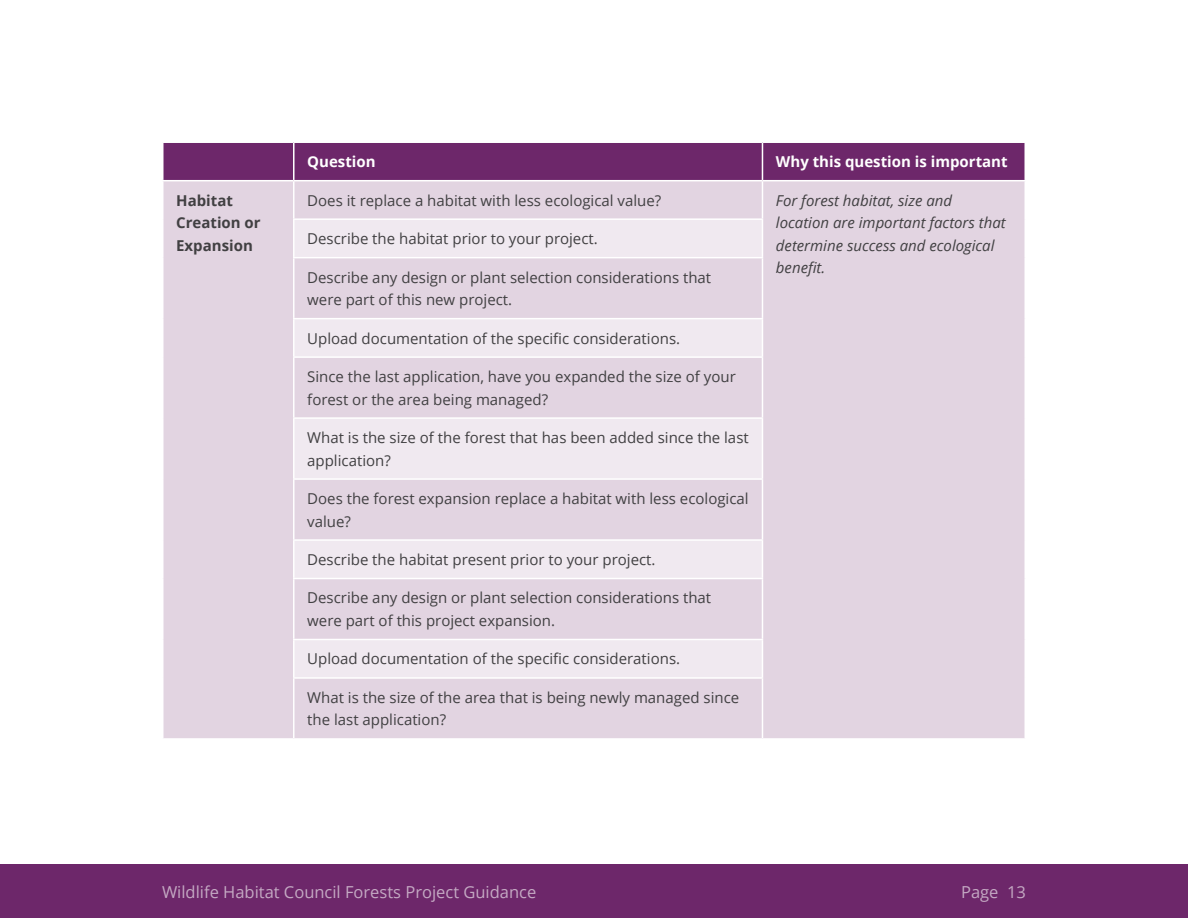
<style>
.page{position:relative;width:1188px;height:918px;background:#fff}
.page>*{position:absolute;margin:0;border:0;box-sizing:border-box;transform-origin:0 0}
.t1{font:16.5px "Open Sans";color:#c4a9c3}
.t2{font:15px/22.5px "Open Sans";color:#414042}
.t3{font:italic 15px/22.5px "Open Sans";color:#414042}
.t4{font:700 15px "Open Sans";color:#fff}
.t5{font:700 15px/22.5px "Open Sans";color:#414042}
</style>
<div class="page">
<div style="left:0;top:864px;width:1188px;height:54px;background:#6d276a"></div>
<div style="left:163px;top:142px;width:131px;height:39px;background:#6d276a"></div>
<div style="left:295px;top:143px;width:730px;height:37px;background:#6d276a"></div>
<div style="left:164px;top:181px;width:861px;height:557px;background:#e2d4e1"></div>
<svg style="left:295px;top:220px;width:467px;height:457px;background:#e8dde8"></svg>
<hr style="left:293px;top:181px;width:2px;height:37px;background:#fff">
<hr style="left:762px;top:181px;width:1px;height:37px;background:#fff">
<hr style="left:293px;top:318px;width:470px;height:1px;background:#fff">
<hr style="left:293px;top:356px;width:470px;height:2px;background:#fff">
<hr style="left:293px;top:417px;width:470px;height:2px;background:#fff">
<hr style="left:293px;top:478px;width:470px;height:2px;background:#fff">
<hr style="left:293px;top:539px;width:470px;height:2px;background:#fff">
<hr style="left:293px;top:578px;width:470px;height:1px;background:#fff">
<hr style="left:293px;top:639px;width:470px;height:1px;background:#fff">
<hr style="left:293px;top:677px;width:470px;height:2px;background:#fff">
<hr style="left:293px;top:220px;width:2px;height:37px;background:#fff">
<hr style="left:293px;top:258px;width:2px;height:60px;background:#fff">
<hr style="left:293px;top:319px;width:2px;height:37px;background:#fff">
<hr style="left:293px;top:358px;width:2px;height:59px;background:#fff">
<hr style="left:293px;top:419px;width:2px;height:59px;background:#fff">
<hr style="left:293px;top:480px;width:2px;height:59px;background:#fff">
<hr style="left:293px;top:541px;width:2px;height:37px;background:#fff">
<hr style="left:293px;top:579px;width:2px;height:60px;background:#fff">
<hr style="left:293px;top:640px;width:2px;height:37px;background:#fff">
<hr style="left:293px;top:679px;width:2px;height:59px;background:#fff">
<hr style="left:293px;top:218px;width:470px;height:2px;background:#fff">
<hr style="left:293px;top:257px;width:470px;height:1px;background:#fff">
<hr style="left:762px;top:220px;width:1px;height:37px;background:#fff">
<hr style="left:762px;top:258px;width:1px;height:60px;background:#fff">
<hr style="left:762px;top:319px;width:1px;height:37px;background:#fff">
<hr style="left:762px;top:358px;width:1px;height:59px;background:#fff">
<hr style="left:762px;top:419px;width:1px;height:59px;background:#fff">
<hr style="left:762px;top:480px;width:1px;height:59px;background:#fff">
<hr style="left:762px;top:541px;width:1px;height:37px;background:#fff">
<hr style="left:762px;top:579px;width:1px;height:60px;background:#fff">
<hr style="left:762px;top:640px;width:1px;height:37px;background:#fff">
<hr style="left:762px;top:679px;width:1px;height:59px;background:#fff">
<hr style="left:162px;top:141px;width:132px;height:2px;background:#fff">
<hr style="left:162px;top:143px;width:2px;height:37px;background:#fff">
<hr style="left:293px;top:143px;width:2px;height:37px;background:#fff">
<hr style="left:762px;top:143px;width:1px;height:37px;background:#fff">
<hr style="left:162px;top:180px;width:132px;height:1px;background:#fff">
<p class="t4" style="left:307px;top:156px;width:70px">Question</p>
<p class="t4" style="left:776px;top:156px;width:233px">Why this question is important</p>
<p class="t5" style="left:176px;top:190px;width:86px">Habitat<br>Creation or<br>Expansion</p>
<p class="t2" style="left:307px;top:190px;width:356px">Does it replace a habitat with less ecological value?</p>
<p class="t3" style="left:776px;top:190px;width:231px">For forest habitat, size and location are important factors that determine success and ecological benefit.</p>
<p class="t2" style="left:307px;top:229px;width:292px">Describe the habitat prior to your project.</p>
<p class="t2" style="left:307px;top:267px;width:405px">Describe any design or plant selection considerations that were part of this new project.</p>
<p class="t2" style="left:307px;top:327px;width:374px">Upload documentation of the specific considerations.</p>
<p class="t2" style="left:307px;top:367px;width:430px">Since the last application, have you expanded the size of your forest or the area being managed?</p>
<p class="t2" style="left:307px;top:428px;width:443px">What is the size of the forest that has been added since the last application?</p>
<p class="t2" style="left:307px;top:489px;width:443px">Does the forest expansion replace a habitat with less ecological value?</p>
<p class="t2" style="left:307px;top:550px;width:350px">Describe the habitat present prior to your project.</p>
<p class="t2" style="left:307px;top:588px;width:405px">Describe any design or plant selection considerations that were part of this project expansion.</p>
<p class="t2" style="left:307px;top:647px;width:374px">Upload documentation of the specific considerations.</p>
<p class="t2" style="left:307px;top:688px;width:434px">What is the size of the area that is being newly managed since the last application?</p>
<p class="t1" style="left:162px;top:886px;width:376px">Wildlife Habitat Council Forests Project Guidance</p>
<p class="t1" style="left:961px;top:886px;width:66px">Page 13</p>
</div>
